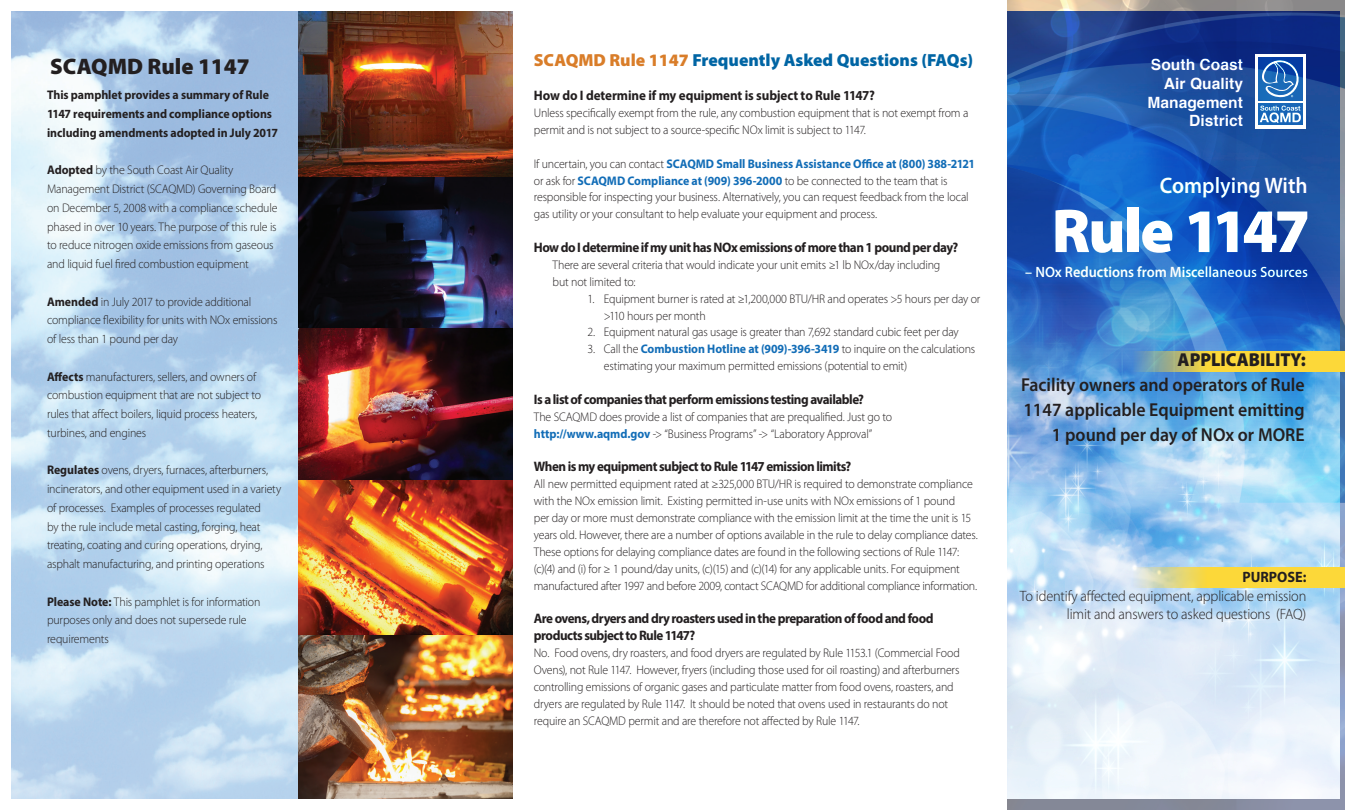
<style>
.page{position:relative;width:1345px;height:810px;background:#fff}
.page>*{position:absolute;margin:0;border:0;box-sizing:border-box;transform-origin:0 0}
.t1{font:900 62.5px "Myriad Pro";letter-spacing:-.045em;color:#fff}
.t2{font:900 22.5px "Myriad Pro";color:#231f20}
.t3{font:600 22.5px "Myriad Pro";color:#fff;scale:.95 1}
.t4{font:600 18.75px/25px "Myriad Pro";color:#231f20;text-align:right;scale:.95 1}
.t5{font:900 18.75px "Myriad Pro";color:#231f20;scale:.95 1}
.t6{font:900 17.5px "Myriad Pro";color:#0065a4}
.t7{font:700 15.62px/18.6px "Helvetica";color:#fff;text-align:right}
.t8{font:300 15px/18.8px "Myriad Pro";letter-spacing:-.01em;color:#231f20;text-align:right;scale:.95 1}
.t9{font:600 15px "Myriad Pro";color:#fff;scale:.95 1}
.t10{font:700 15px "Myriad Pro";color:#231f20;scale:.95 1}
.t11{font:700 13.75px/16.9px "Myriad Pro";letter-spacing:-.04em;color:#231f20;scale:.95 1}
.t12{font:700 13.75px "Myriad Pro";letter-spacing:-.01em;color:#231f20;scale:.95 1}
.t13{font:300 12.5px/16.9px "Myriad Pro";letter-spacing:-.015em;color:#231f20;scale:.95 1}
.t14{font:700 12.5px/18.8px "Myriad Pro";letter-spacing:-.005em;color:#231f20;scale:.95 1}
.s1{font-weight:700}
.s2{color:#d97d29}
.s3{font-weight:700;color:#126db7}
</style>
<div class="page">
<img style="left:11px;top:11px;width:287px;height:788px">
<img style="left:298px;top:11px;width:214px;height:317px">
<img style="left:298px;top:328px;width:214px;height:471px">
<img style="left:1007px;top:502px;width:337px;height:308px">
<img style="left:1007px;top:0;width:337px;height:502px">
<svg style="left:1131px;top:351px;width:213px;height:20px;background:#dac955"></svg>
<svg style="left:1131px;top:567px;width:213px;height:20px;background:#f2d95b"></svg>
<h2 class="t2" style="left:50px;top:52px;width:201px">SCAQMD Rule 1147</h2>
<p class="t14" style="left:47px;top:85px;width:245px">This pamphlet provides a summary of Rule<br>1147 requirements and compliance options including amendments adopted in July 2017</p>
<p class="t13" style="left:47px;top:161px;width:244px;line-height:18.8px"><span class="s1">Adopted</span> by the South Coast Air Quality Management District (SCAQMD) Governing Board on December 5, 2008 with a compliance schedule phased in over 10 years. The purpose of this rule is to reduce nitrogen oxide emissions from gaseous and liquid fuel fired combustion equipment</p>
<p class="t13" style="left:47px;top:292px;width:244px;line-height:18.8px"><span class="s1">Amended</span> in July 2017 to provide additional compliance flexibility for units with NOx emissions of less than 1 pound per day</p>
<p class="t13" style="left:47px;top:367px;width:227px;line-height:18.8px"><span class="s1">Affects</span> manufacturers, sellers, and owners of combustion equipment that are not subject to rules that affect boilers, liquid process heaters, turbines, and engines</p>
<p class="t13" style="left:47px;top:461px;width:248px;line-height:18.8px"><span class="s1">Regulates</span> ovens, dryers, furnaces, afterburners, incinerators, and other equipment used in a variety of processes. Examples of processes regulated<br>by the rule include metal casting, forging, heat treating, coating and curing operations, drying, asphalt manufacturing, and printing operations</p>
<p class="t13" style="left:47px;top:592px;width:226px;line-height:18.8px"><span class="s1">Please Note:</span> This pamphlet is for information purposes only and does not supersede rule requirements</p>
<h3 class="t6" style="left:534px;top:49px;width:441px"><span class="s2">SCAQMD Rule 1147</span> Frequently Asked Questions (FAQs)</h3>
<p class="t12" style="left:534px;top:87px;width:361px">How do I determine if my equipment is subject to Rule 1147?</p>
<p class="t13" style="left:534px;top:104px;width:459px">Unless specifically exempt from the rule, any combustion equipment that is not exempt from a permit and is not subject to a source-specific NOx limit is subject to 1147.</p>
<p class="t13" style="left:534px;top:155px;width:466px">If uncertain, you can contact <span class="s3">SCAQMD Small Business Assistance Office at (800) 388-2121 </span>or ask for <span class="s3">SCAQMD Compliance at (909) 396-2000</span> to be connected to the team that is responsible for inspecting your business. Alternatively, you can request feedback from the local gas utility or your consultant to help evaluate your equipment and process.</p>
<p class="t11" style="left:534px;top:239px;width:448px">How do I determine if my unit has NOx emissions of more than 1 pound per day?</p>
<p class="t13" style="left:552px;top:256px;width:410px">There are several criteria that would indicate your unit emits ≥1 lb NOx/day including but not limited to:</p>
<p class="t13" style="left:604px;top:290px;width:398px;text-indent:-16px">1. Equipment burner is rated at ≥1,200,000 BTU/HR and operates &gt;5 hours per day or &gt;110 hours per month</p>
<p class="t13" style="left:587px;top:324px;width:392px">2. Equipment natural gas usage is greater than 7,692 standard cubic feet per day</p>
<p class="t13" style="left:604px;top:341px;width:392px;text-indent:-16px">3. Call the <span class="s3">Combustion Hotline at (909)-396-3419</span> to inquire on the calculations estimating your maximum permitted emissions (potential to emit)</p>
<p class="t11" style="left:534px;top:390px;width:349px">Is a list of companies that perform emissions testing available?</p>
<p class="t13" style="left:534px;top:408px;width:379px">The SCAQMD does provide a list of companies that are prequalified. Just go to <span class="s3">http://www.aqmd.gov</span> -&gt; “Business Programs” -&gt; “Laboratory Approval”</p>
<p class="t11" style="left:534px;top:458px;width:335px">When is my equipment subject to Rule 1147 emission limits?</p>
<p class="t13" style="left:534px;top:476px;width:469px">All new permitted equipment rated at ≥325,000 BTU/HR is required to demonstrate compliance with the NOx emission limit. Existing permitted in-use units with NOx emissions of 1 pound<br>per day or more must demonstrate compliance with the emission limit at the time the unit is 15 years old. However, there are a number of options available in the rule to delay compliance dates.<br>These options for delaying compliance dates are found in the following sections of Rule 1147: (c)(4) and (i) for ≥ 1 pound/day units, (c)(15) and (c)(14) for any applicable units. For equipment manufactured after 1997 and before 2009, contact SCAQMD for additional compliance information.</p>
<p class="t11" style="left:534px;top:610px;width:422px">Are ovens, dryers and dry roasters used in the preparation of food and food products subject to Rule 1147?</p>
<p class="t13" style="left:534px;top:644px;width:450px">No. Food ovens, dry roasters, and food dryers are regulated by Rule 1153.1 (Commercial Food Ovens), not Rule 1147. However, fryers (including those used for oil roasting) and afterburners controlling emissions of organic gases and particulate matter from food ovens, roasters, and dryers are regulated by Rule 1147. It should be noted that ovens used in restaurants do not require an SCAQMD permit and are therefore not affected by Rule 1147.</p>
<p class="t7" style="left:1147px;top:56px;width:97px">South Coast<br>Air Quality<br>Management<br>District</p>
<h2 class="t3" style="left:1159px;top:171px;width:157px">Complying With</h2>
<h1 class="t1" style="left:1051px;top:189px;width:260px">Rule 1147</h1>
<p class="t9" style="left:1025px;top:262px;width:299px">– NOx Reductions from Miscellaneous Sources</p>
<h3 class="t5" style="left:1177px;top:347px;width:136px">APPLICABILITY:</h3>
<h3 class="t4" style="left:1021px;top:372px;width:300px">Facility owners and operators of Rule<br>1147 applicable Equipment emitting<br>1 pound per day of NOx or MORE</h3>
<p class="t10" style="left:1242px;top:567px;width:69px">PURPOSE:</p>
<p class="t8" style="left:1019px;top:586px;width:303px">To identify affected equipment, applicable emission limit and answers to asked questions (FAQ)</p>
</div>
